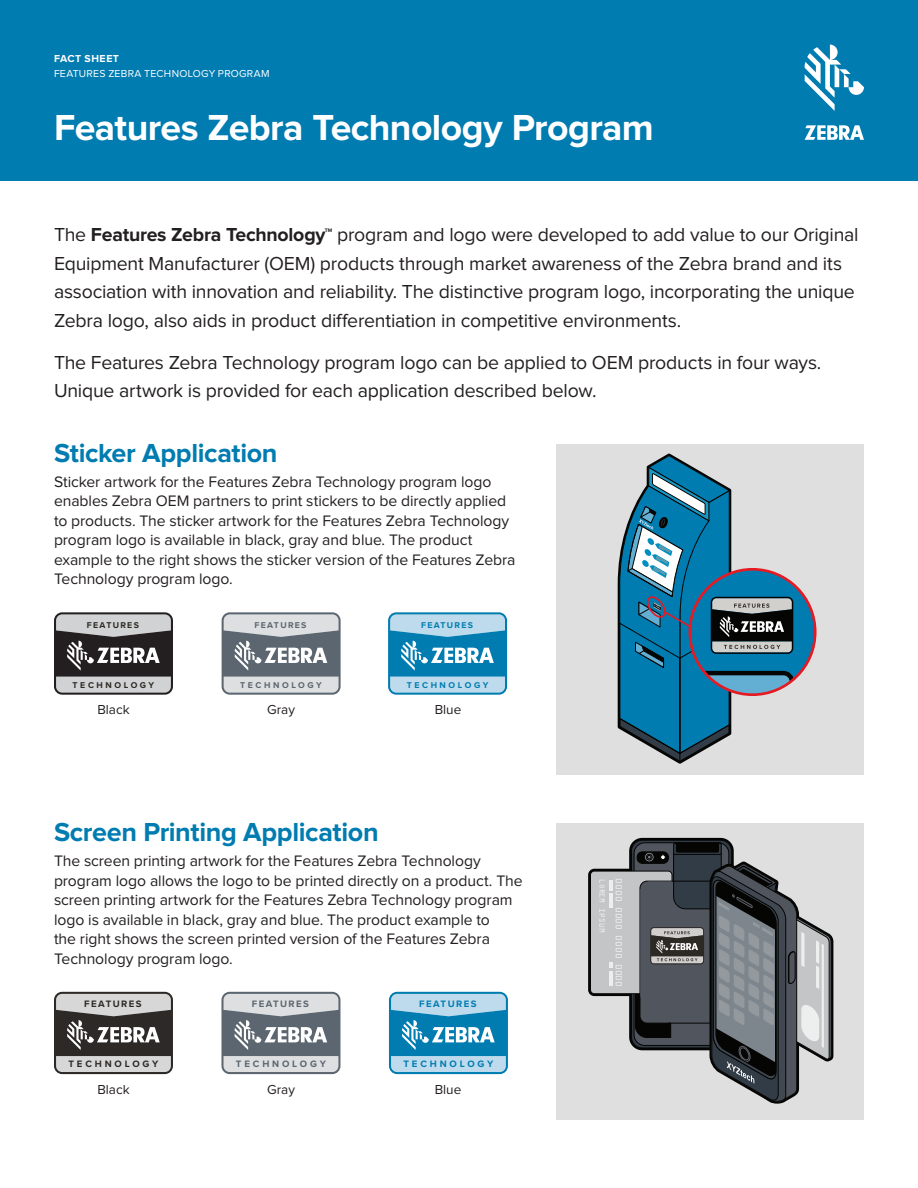
<style>
.page{position:relative;width:918px;height:1188px;background:#fff}
.page>*{position:absolute;margin:0;border:0;box-sizing:border-box;transform-origin:0 0}
.Intro_Copy{font:700 37.5px "Proxima Nova";letter-spacing:-.02em;color:#fff}
.Headline_1{font:700 27px "Proxima Nova";letter-spacing:-.015em;color:#007cb1}
.Subhead-2{font:19.5px/28.5px "Proxima Nova";letter-spacing:-.01em;color:#231f20}
.Subhead-2-2{font:700 19.5px "Proxima Nova";letter-spacing:-.015em;color:#231f20}
.Headline_1-2{font:15.75px/19.5px "Proxima Nova";letter-spacing:-.005em;color:#231f20}
.Body_head{font:13.5px "Proxima Nova";color:#231f20}
.t1{font:10.5px "Proxima Nova";letter-spacing:.025em;color:#fff}
.Collateral_Type{font:700 10.5px "Proxima Nova";letter-spacing:.05em;color:#fff}
.t2{font:700 9.6px "Proxima Nova";letter-spacing:.295em;color:#2c2926}
.t3{font:700 9.6px "Proxima Nova";letter-spacing:.295em;color:#5b6670}
.t4{font:700 9.6px "Proxima Nova";letter-spacing:.295em;color:#007cb1}
.t5{font:700 9.6px "Proxima Nova";letter-spacing:.145em;color:#2c2926}
.t6{font:700 9.6px "Proxima Nova";letter-spacing:.145em;color:#5b6670}
.t7{font:700 9.6px "Proxima Nova";letter-spacing:.145em;color:#007cb1}
.t8{font:700 8.7px "Proxima Nova";letter-spacing:.295em;color:#2c2823}
.t9{font:700 8.7px "Proxima Nova";letter-spacing:.295em;color:#5b6670}
.t10{font:700 8.7px "Proxima Nova";letter-spacing:.295em;color:#007cb1}
.t11{font:700 8.7px "Proxima Nova";letter-spacing:.145em;color:#2c2823}
.t12{font:700 8.7px "Proxima Nova";letter-spacing:.145em;color:#5b6670}
.t13{font:700 8.7px "Proxima Nova";letter-spacing:.145em;color:#007cb1}
.t14{font:7.95px "OCRA";color:#edefef}
.t15{font:6.75px "OCRA";color:#edefef}
.Subhead-2-3{font:700 5.25px "Proxima Nova";color:#231f20}
.s1{font-weight:400}
</style>
<div class="page">
<div style="left:0;top:0;width:918px;height:181px;background:#007cb1"></div>
<svg style="left:805px;top:45px;width:59px;height:66px"></svg>
<svg style="left:805px;top:125px;width:59px;height:15px"></svg>
<div style="left:556px;top:444px;width:308px;height:330px;background:#e0dfe0"></div>
<div style="left:556px;top:823px;width:308px;height:297px;background:#e0dfe0"></div>
<svg style="left:54px;top:612px;width:119px;height:83px;background:#7f7d7f"></svg>
<svg style="left:222px;top:612px;width:119px;height:83px;background:#a1a6ac"></svg>
<svg style="left:388px;top:612px;width:119px;height:83px;background:#66afd0"></svg>
<div style="left:690px;top:569px;width:125px;height:126px;background:#007cb1;border-radius:50%"></div>
<svg style="left:618px;top:454px;width:176px;height:310px"></svg>
<div style="left:688px;top:568px;width:129px;height:128px;border:3px solid #e51a23;border-radius:50%"></div>
<svg style="left:54px;top:992px;width:119px;height:82px;background:#858382"></svg>
<svg style="left:221px;top:992px;width:119px;height:82px;background:#a0a5ab"></svg>
<svg style="left:389px;top:992px;width:119px;height:82px;background:#64aed0"></svg>
<svg style="left:588px;top:838px;width:245px;height:266px"></svg>
<p class="Collateral_Type" style="left:54px;top:53px;width:67px">FACT SHEET</p>
<p class="t1" style="left:54px;top:67px;width:217px">FEATURES ZEBRA TECHNOLOGY PROGRAM</p>
<p class="Intro_Copy" style="left:54px;top:106px;width:601px">Features Zebra Technology Program</p>
<p class="Subhead-2" style="left:54px;top:221px;width:806px;text-indent:283px">program and logo were developed to add value to our Original Equipment Manufacturer (OEM) products through market awareness of the Zebra brand and its association with innovation and reliability. The distinctive program logo, incorporating the unique Zebra logo, also aids in product differentiation in competitive environments.</p>
<p class="Subhead-2" style="left:54px;top:348px;width:769px">The Features Zebra Technology program logo can be applied to OEM products in four ways.<br>Unique artwork is provided for each application described below.</p>
<p class="Subhead-2-2" style="left:54px;top:224px;width:273px"><span class="s1">The</span> Features Zebra Technology</p>
<p class="Subhead-2-3" style="left:325px;top:228px;width:9px">TM</p>
<p class="Headline_1" style="left:54px;top:438px;width:225px">Sticker Application</p>
<p class="Headline_1-2" style="left:54px;top:472px;width:463px">Sticker artwork for the Features Zebra Technology program logo enables Zebra OEM partners to print stickers to be directly applied to products. The sticker artwork for the Features Zebra Technology program logo is available in black, gray and blue. The product example to the right shows the sticker version of the Features Zebra Technology program logo.</p>
<p class="t11" style="left:87px;top:620px;width:53px">FEATURES</p>
<p class="t12" style="left:255px;top:620px;width:53px">FEATURES</p>
<p class="t13" style="left:421px;top:620px;width:53px">FEATURES</p>
<p class="t8" style="left:73px;top:679px;width:83px">TECHNOLOGY</p>
<p class="t9" style="left:240px;top:679px;width:83px">TECHNOLOGY</p>
<p class="t10" style="left:407px;top:679px;width:83px">TECHNOLOGY</p>
<p class="Body_head" style="left:97px;top:702px;width:34px">Black</p>
<p class="Body_head" style="left:267px;top:702px;width:29px">Gray</p>
<p class="Body_head" style="left:435px;top:702px;width:28px">Blue</p>
<p class="Headline_1" style="left:54px;top:817px;width:326px">Screen Printing Application</p>
<p class="Headline_1-2" style="left:54px;top:851px;width:470px">The screen printing artwork for the Features Zebra Technology program logo allows the logo to be printed directly on a product. The screen printing artwork for the Features Zebra Technology program logo is available in black, gray and blue. The product example to<br>the right shows the screen printed version of the Features Zebra Technology program logo.</p>
<p class="t5" style="left:84px;top:997px;width:59px">FEATURES</p>
<p class="t6" style="left:252px;top:999px;width:59px">FEATURES</p>
<p class="t7" style="left:419px;top:999px;width:59px">FEATURES</p>
<p class="t2" style="left:68px;top:1057px;width:91px">TECHNOLOGY</p>
<p class="t3" style="left:236px;top:1058px;width:91px">TECHNOLOGY</p>
<p class="t4" style="left:403px;top:1058px;width:91px">TECHNOLOGY</p>
<p class="Body_head" style="left:97px;top:1082px;width:34px">Black</p>
<p class="Body_head" style="left:267px;top:1082px;width:29px">Gray</p>
<p class="Body_head" style="left:435px;top:1082px;width:28px">Blue</p>
<p class="t15" style="left:605px;top:879px;width:55px;rotate:90deg">LOREM IPSUM</p>
<p class="t14" style="left:622px;top:878px;width:110px;rotate:90deg">0000 0000 0000 0000</p>
</div>
